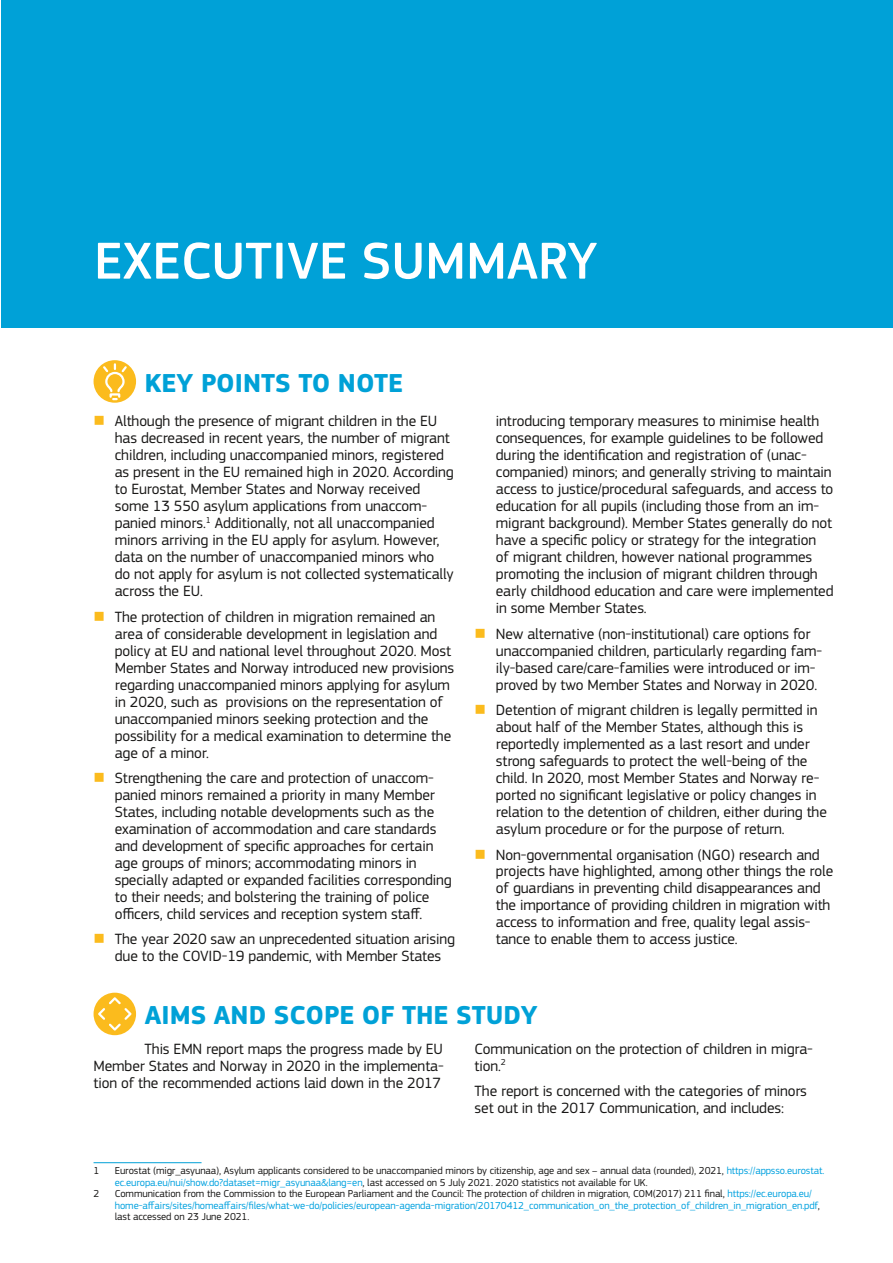
<style>
.page{position:relative;width:893px;height:1263px;background:#fff}
.page>*{position:absolute;margin:0;border:0;box-sizing:border-box;transform-origin:0 0}
.t1{font:500 54px "EC Square Sans Pro";color:#fff}
.t2{font:700 27px "EC Square Sans Pro";color:#00a1d7}
.t3{font:15.45px/17px "EC Square Sans Pro";letter-spacing:-.01em;color:#181716}
.t4{font:10.5px/11.6px "EC Square Sans Pro";letter-spacing:-.01em;color:#00a1df}
.t5{font:10.5px/11.6px "EC Square Sans Pro";letter-spacing:-.01em;color:#181716}
.s1{color:#fbbb1d}
.s2{color:#00a1df}
.s3{color:#181716}
</style>
<div class="page">
<div style="left:1px;top:0;width:892px;height:328px;background:#00a1d7"></div>
<hr style="left:94px;top:1162px;width:108px;height:1px;background:#00a1d7">
<div style="left:94px;top:360px;width:42px;height:43px;background:#fbbb1d;border-radius:50%"></div>
<svg style="left:101px;top:364px;width:28px;height:36px"></svg>
<div style="left:94px;top:993px;width:42px;height:42px;background:#fbbb1d;border-radius:50%"></div>
<svg style="left:96px;top:995px;width:38px;height:38px"></svg>
<h1 class="t1" style="left:94px;top:229px;width:505px">EXECUTIVE SUMMARY</h1>
<h2 class="t2" style="left:145px;top:367px;width:260px">KEY POINTS TO NOTE</h2>
<p class="t3" style="left:115px;top:413px;width:340px;text-indent:-21px"><span class="s1">■</span> Although the presence of migrant children in the EU has decreased in recent years, the number of migrant children, including unaccompanied minors, registered as present in the EU remained high in 2020. According to Eurostat, Member States and Norway received some 13 550 asylum applications from unaccom&shy;panied minors.<sup>1</sup> Additionally, not all unaccompanied minors arriving in the EU apply for asylum. However, data on the number of unaccompanied minors who<br>do not apply for asylum is not collected systematically across the EU.</p>
<p class="t3" style="left:115px;top:608px;width:341px;text-indent:-21px"><span class="s1">■</span> The protection of children in migration remained an area of considerable development in legislation and policy at EU and national level throughout 2020. Most Member States and Norway introduced new provisions regarding unaccompanied minors applying for asylum in 2020, such as provisions on the representation of unaccompanied minors seeking protection and the possibility for a medical examination to determine the age of a minor.</p>
<p class="t3" style="left:115px;top:769px;width:338px;text-indent:-21px"><span class="s1">■</span> Strengthening the care and protection of unaccom&shy;panied minors remained a priority in many Member States, including notable developments such as the examination of accommodation and care standards and development of specific approaches for certain age groups of minors; accommodating minors in specially adapted or expanded facilities corresponding to their needs; and bolstering the training of police officers, child services and reception system staff.</p>
<p class="t3" style="left:94px;top:931px;width:363px;text-align:center"><span class="s1">■</span> The year 2020 saw an unprecedented situation arising due to the COVID-19 pandemic, with Member States</p>
<p class="t3" style="left:496px;top:413px;width:339px">introducing temporary measures to minimise health consequences, for example guidelines to be followed during the identification and registration of (unac&shy;companied) minors; and generally striving to maintain access to justice/procedural safeguards, and access to education for all pupils (including those from an im&shy;migrant background). Member States generally do not have a specific policy or strategy for the integration<br>of migrant children, however national programmes promoting the inclusion of migrant children through early childhood education and care were implemented in some Member States.</p>
<p class="t3" style="left:496px;top:625px;width:328px;text-indent:-21px"><span class="s1">■</span> New alternative (non-institutional) care options for unaccompanied children, particularly regarding fam&shy;ily-based care/care-families were introduced or im&shy;proved by two Member States and Norway in 2020.</p>
<p class="t3" style="left:496px;top:701px;width:333px;text-indent:-21px"><span class="s1">■</span> Detention of migrant children is legally permitted in about half of the Member States, although this is reportedly implemented as a last resort and under strong safeguards to protect the well-being of the child. In 2020, most Member States and Norway re&shy;ported no significant legislative or policy changes in relation to the detention of children, either during the asylum procedure or for the purpose of return.</p>
<p class="t3" style="left:496px;top:846px;width:339px;text-indent:-21px"><span class="s1">■</span> Non-governmental organisation (NGO) research and projects have highlighted, among other things the role of guardians in preventing child disappearances and the importance of providing children in migration with access to information and free, quality legal assis&shy;tance to enable them to access justice.</p>
<h2 class="t2" style="left:145px;top:999px;width:394px">AIMS AND SCOPE OF THE STUDY</h2>
<p class="t3" style="left:94px;top:1040px;width:352px;text-align:justify;text-indent:51px">This EMN report maps the progress made by EU Member States and Norway in 2020 in the implementa&shy;tion of the recommended actions laid down in the 2017</p>
<p class="t3" style="left:475px;top:1040px;width:340px">Communication on the protection of children in migra&shy;tion.<sup>2</sup></p>
<p class="t3" style="left:475px;top:1082px;width:334px">The report is concerned with the categories of minors set out in the 2017 Communication, and includes:</p>
<p class="t5" style="left:94px;top:1165px;width:7px">1</p>
<p class="t5" style="left:115px;top:1165px;width:711px">Eurostat (migr_asyunaa), Asylum applicants considered to be unaccompanied minors by citizenship, age and sex – annual data (rounded), 2021, <span class="s2">https://appsso.eurostat. ec.europa.eu/nui/show.do?dataset=migr_asyunaa&amp;lang=en</span>, last accessed on 5 July 2021. 2020 statistics not available for UK.</p>
<p class="t5" style="left:94px;top:1188px;width:7px">2</p>
<p class="t4" style="left:115px;top:1188px;width:706px"><span class="s3">Communication from the Commission to the European Parliament and the Council: The protection of children in migration, COM(2017) 211 final,</span> https://ec.europa.eu/ home-affairs/sites/homeaffairs/files/what-we-do/policies/european-agenda-migration/20170412_communication_on_the_protection_of_children_in_migration_en.pdf<span class="s3">, last accessed on 23 June 2021.</span></p>
</div>
